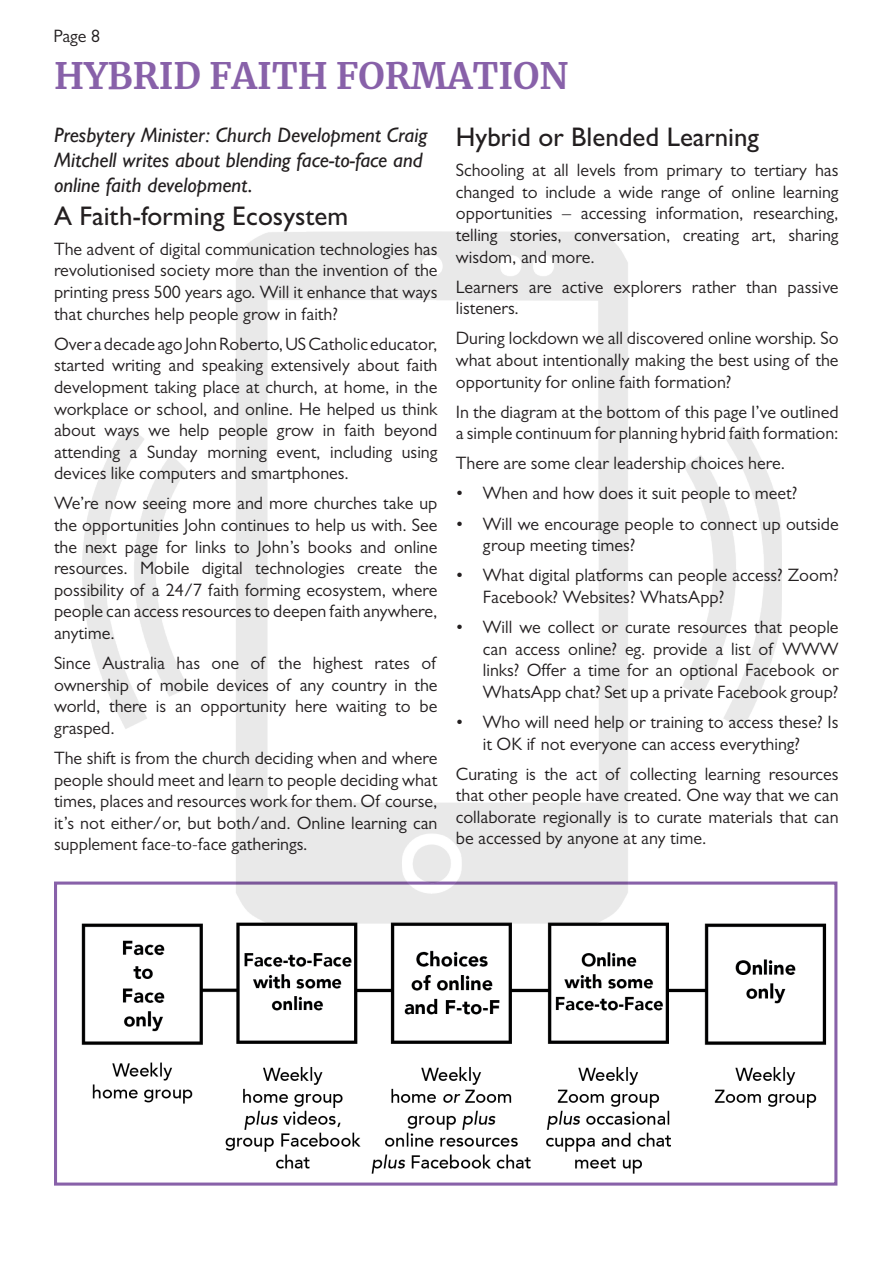
<style>
.page{position:relative;width:893px;height:1263px;background:#fff}
.page>*{position:absolute;margin:0;border:0;box-sizing:border-box;transform-origin:0 0}
.t1{font:700 36px "Merriweather";color:#8861a9}
.Body_text_Newsbeat{font:500 27px "Gill Sans";color:#231f20}
.Introduction{font:italic 500 21px/25.2px "Gill Sans";color:#231f20}
.Body_text_Newsbeat-2{font:18px/21.6px "Gill Sans";color:#231f20;text-align:justify}
</style>
<div class="page">
<img style="left:81px;top:923px;width:746px;height:251px">
<div style="left:54px;top:881px;width:783px;height:304px;border:3px solid #8861a9"></div>
<img style="left:83px;top:232px;width:698px;height:691px">
<p class="Body_text_Newsbeat-2" style="left:54px;top:26px;width:48px">Page 8</p>
<p class="t1" style="left:54px;top:51px;width:516px">HYBRID FAITH FORMATION</p>
<p class="Introduction" style="left:54px;top:122px;width:375px">Presbytery Minister: Church Development Craig<br>Mitchell writes about blending face-to-face and online faith development.</p>
<p class="Body_text_Newsbeat" style="left:54px;top:200px;width:296px">A Faith-forming Ecosystem</p>
<p class="Body_text_Newsbeat-2" style="left:54px;top:238px;width:385px">The advent of digital communication technologies has revolutionised society more than the invention of the printing press 500 years ago. Will it enhance that ways that churches help people grow in faith?</p>
<p class="Body_text_Newsbeat-2" style="left:54px;top:333px;width:385px">Over a decade ago John Roberto, US Catholic educator, started writing and speaking extensively about faith development taking place at church, at home, in the workplace or school, and online. He helped us think about ways we help people grow in faith beyond attending a Sunday morning event, including using devices like computers and smartphones.</p>
<p class="Body_text_Newsbeat-2" style="left:54px;top:492px;width:385px">We’re now seeing more and more churches take up the opportunities John continues to help us with. See the next page for links to John’s books and online resources. Mobile digital technologies create the possibility of a 24/7 faith forming ecosystem, where people can access resources to deepen faith anywhere, anytime.</p>
<p class="Body_text_Newsbeat-2" style="left:54px;top:652px;width:385px">Since Australia has one of the highest rates of ownership of mobile devices of any country in the world, there is an opportunity here waiting to be grasped.</p>
<p class="Body_text_Newsbeat-2" style="left:54px;top:747px;width:385px">The shift is from the church deciding when and where people should meet and learn to people deciding what times, places and resources work for them. Of course, it’s not either/or, but both/and. Online learning can supplement face-to-face gatherings.</p>
<p class="Body_text_Newsbeat" style="left:456px;top:121px;width:305px">Hybrid or Blended Learning</p>
<p class="Body_text_Newsbeat-2" style="left:456px;top:159px;width:384px">Schooling at all levels from primary to tertiary has changed to include a wide range of online learning opportunities – accessing information, researching, telling stories, conversation, creating art, sharing wisdom, and more.</p>
<p class="Body_text_Newsbeat-2" style="left:456px;top:276px;width:384px">Learners are active explorers rather than passive listeners.</p>
<p class="Body_text_Newsbeat-2" style="left:456px;top:327px;width:384px">During lockdown we all discovered online worship. So what about intentionally making the best using of the opportunity for online faith formation?</p>
<p class="Body_text_Newsbeat-2" style="left:456px;top:401px;width:384px">In the diagram at the bottom of this page I’ve outlined a simple continuum for planning hybrid faith formation:</p>
<p class="Body_text_Newsbeat-2" style="left:456px;top:452px;width:331px">There are some clear leadership choices here.</p>
<p class="Body_text_Newsbeat-2" style="left:456px;top:482px;width:343px">• When and how does it suit people to meet?</p>
<p class="Body_text_Newsbeat-2" style="left:483px;top:513px;width:357px;text-indent:-27px">• Will we encourage people to connect up outside group meeting times?</p>
<p class="Body_text_Newsbeat-2" style="left:483px;top:564px;width:357px;text-indent:-27px">• What digital platforms can people access? Zoom?<br>Facebook? Websites? WhatsApp?</p>
<p class="Body_text_Newsbeat-2" style="left:483px;top:616px;width:357px;text-indent:-27px">• Will we collect or curate resources that people can access online? eg. provide a list of WWW links? Offer a time for an optional Facebook or WhatsApp chat? Set up a private Facebook group?</p>
<p class="Body_text_Newsbeat-2" style="left:483px;top:711px;width:357px;text-indent:-27px">• Who will need help or training to access these? Is it OK if not everyone can access everything?</p>
<p class="Body_text_Newsbeat-2" style="left:456px;top:763px;width:384px">Curating is the act of collecting learning resources that other people have created. One way that we can collaborate regionally is to curate materials that can be accessed by anyone at any time.</p>
</div>
